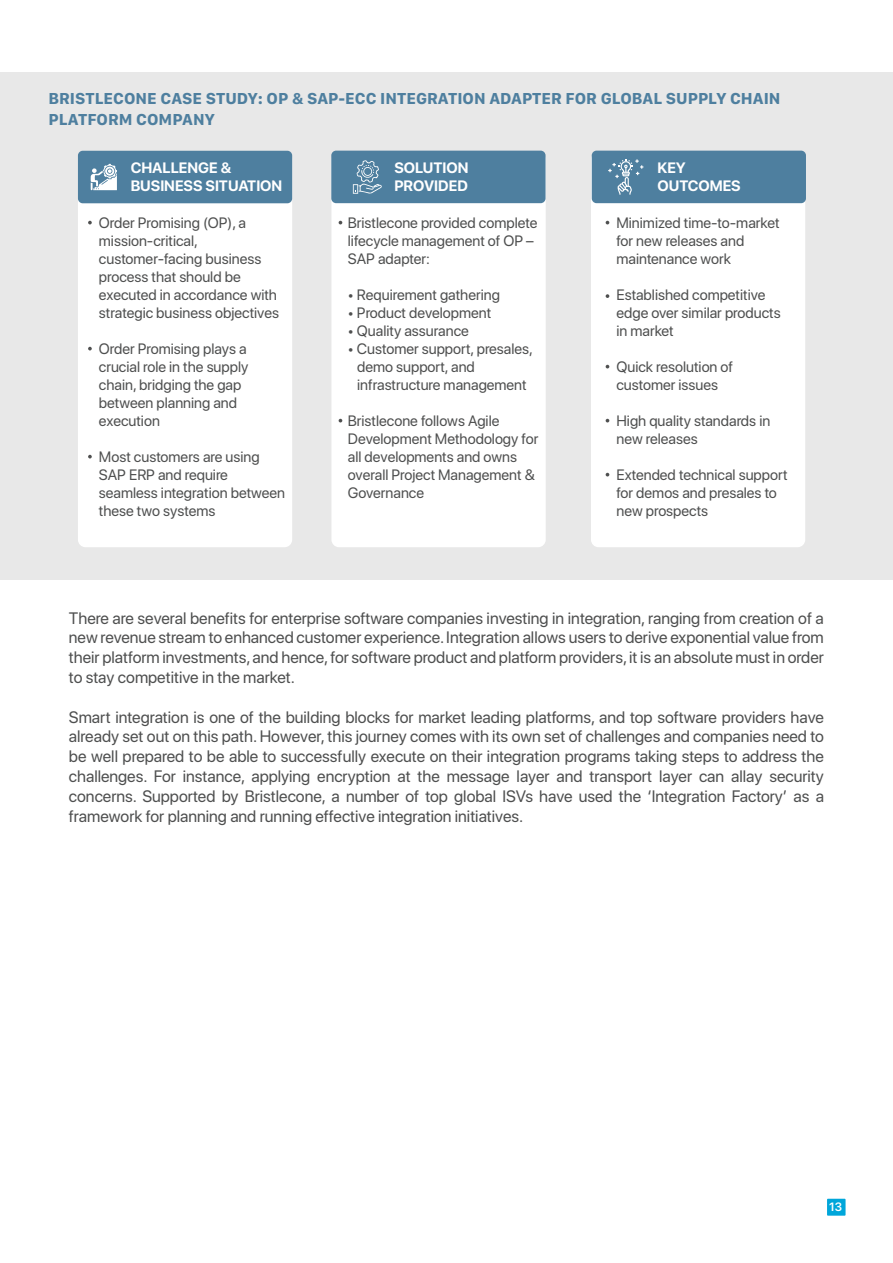
<style>
.page{position:relative;width:893px;height:1263px;background:#fff}
.page>*{position:absolute;margin:0;border:0;box-sizing:border-box;transform-origin:0 0}
.t1{font:16.5px/19.8px "SF Pro Display";color:#4e4f4f;text-align:justify}
.t2{font:700 16.5px/21px "SF Compact Text";color:#4e7f9f}
.t3{font:15px/18px "SF Pro Display";color:#4e4f4f}
.t4{font:700 15px/18px "SF Pro Display";color:#fff}
.t5{font:600 12px "SF Pro Display";color:#fff}
</style>
<div class="page">
<div style="left:0;top:72px;width:893px;height:508px;background:#e8e8e8"></div>
<div style="left:78px;top:152px;width:214px;height:395px;background:#fff;border-radius:8px"></div>
<div style="left:331px;top:152px;width:215px;height:395px;background:#fff;border-radius:8px"></div>
<div style="left:591px;top:152px;width:214px;height:395px;background:#fff;border-radius:8px"></div>
<div style="left:827px;top:1199px;width:18px;height:17px;background:#00a6da"></div>
<div style="left:78px;top:151px;width:214px;height:52px;background:#4e7f9f;border-radius:5px"></div>
<div style="left:331px;top:151px;width:214px;height:52px;background:#4e7f9f;border-radius:5px"></div>
<div style="left:592px;top:151px;width:214px;height:52px;background:#4e7f9f;border-radius:5px"></div>
<svg style="left:91px;top:164px;width:26px;height:26px"></svg>
<svg style="left:353px;top:160px;width:29px;height:34px"></svg>
<svg style="left:608px;top:159px;width:35px;height:36px"></svg>
<svg style="left:88px;top:221px;width:4px;height:3px"></svg>
<svg style="left:606px;top:294px;width:3px;height:4px"></svg>
<svg style="left:88px;top:347px;width:4px;height:3px"></svg>
<svg style="left:88px;top:455px;width:4px;height:3px"></svg>
<p class="t2" style="left:48px;top:87px;width:734px">BRISTLECONE CASE STUDY: OP &amp; SAP-ECC INTEGRATION ADAPTER FOR GLOBAL SUPPLY CHAIN<br>PLATFORM COMPANY</p>
<p class="t4" style="left:131px;top:158px;width:153px">CHALLENGE &amp;<br>BUSINESS SITUATION</p>
<p class="t4" style="left:394px;top:158px;width:76px">SOLUTION<br>PROVIDED</p>
<p class="t4" style="left:657px;top:158px;width:85px">KEY<br>OUTCOMES</p>
<p class="t3" style="left:99px;top:214px;width:182px">Order Promising (OP), a mission-critical, customer-facing business process that should be executed in accordance with strategic business objectives</p>
<p class="t3" style="left:99px;top:340px;width:151px">Order Promising plays a crucial role in the supply chain, bridging the gap between planning and execution</p>
<p class="t3" style="left:99px;top:448px;width:188px">Most customers are using<br>SAP ERP and require seamless integration between these two systems</p>
<p class="t3" style="left:348px;top:214px;width:191px">Bristlecone provided complete lifecycle management of OP –<br>SAP adapter:</p>
<p class="t3" style="left:348px;top:286px;width:153px">• Requirement gathering</p>
<p class="t3" style="left:348px;top:304px;width:145px">• Product development</p>
<p class="t3" style="left:348px;top:322px;width:122px">• Quality assurance</p>
<p class="t3" style="left:357px;top:340px;width:177px;text-indent:-9px">• Customer support, presales, demo support, and infrastructure management</p>
<p class="t3" style="left:348px;top:412px;width:192px">Bristlecone follows Agile<br>Development Methodology for all developments and owns overall Project Management &amp;<br>Governance</p>
<p class="t3" style="left:616px;top:214px;width:165px">Minimized time-to-market for new releases and maintenance work</p>
<p class="t3" style="left:616px;top:286px;width:166px">Established competitive edge over similar products in market</p>
<p class="t3" style="left:616px;top:358px;width:118px">Quick resolution of customer issues</p>
<p class="t3" style="left:616px;top:412px;width:155px">High quality standards in new releases</p>
<p class="t3" style="left:616px;top:466px;width:173px">Extended technical support for demos and presales to new prospects</p>
<p class="t1" style="left:69px;top:608px;width:756px">There are several benefits for enterprise software companies investing in integration, ranging from creation of a new revenue stream to enhanced customer experience. Integration allows users to derive exponential value from their platform investments, and hence, for software product and platform providers, it is an absolute must in order to stay competitive in the market.</p>
<p class="t1" style="left:69px;top:707px;width:756px">Smart integration is one of the building blocks for market leading platforms, and top software providers have already set out on this path. However, this journey comes with its own set of challenges and companies need to be well prepared to be able to successfully execute on their integration programs taking steps to address the challenges. For instance, applying encryption at the message layer and transport layer can allay security concerns. Supported by Bristlecone, a number of top global ISVs have used the ‘Integration Factory’ as a framework for planning and running effective integration initiatives.</p>
<p class="t5" style="left:829px;top:1200px;width:14px">13</p>
</div>
